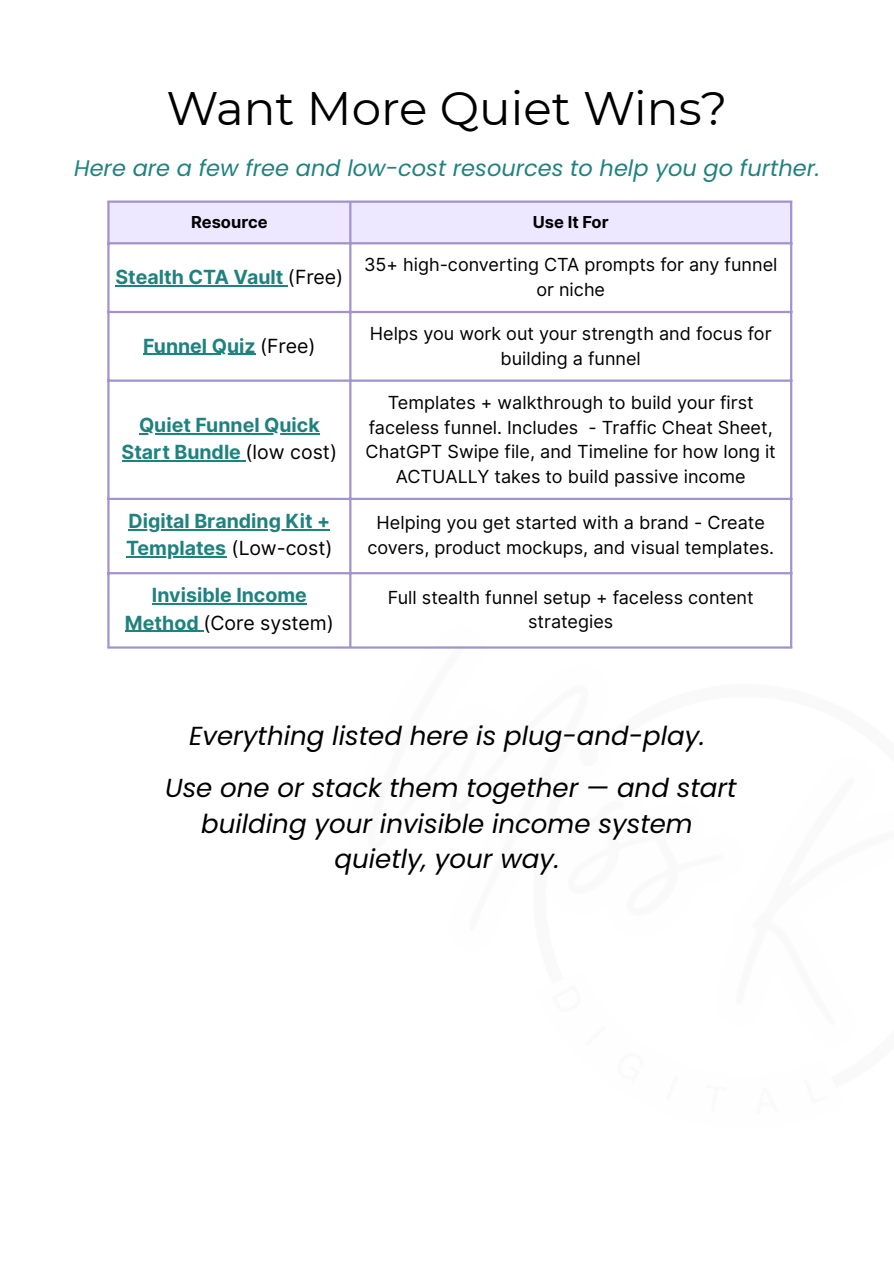
<style>
.page{position:relative;width:894px;height:1264px;background:#fff}
.page>*{position:absolute;margin:0;border:0;box-sizing:border-box;transform-origin:0 0}
.t1{font:46.8px "Montserrat";color:#000}
.t2{font:italic 26.1px/52.3px "Poppins";color:#000;text-align:center}
.t3{font:italic 22.5px "Poppins";color:#1e827f}
.t4{font:700 19.5px/27px "Inter";color:#1e827f;text-align:center}
.t5{font:18px/24.8px "Inter";color:#000;text-align:center}
.t6{font:700 16.5px "Inter";color:#000}
.s1{font-weight:400;color:#000}
</style>
<div class="page">
<img style="left:177px;top:388px;width:616px;height:261px">
<div style="left:109px;top:203px;width:680px;height:39px;background:#ede7ff"></div>
<hr style="left:115px;top:285px;width:173px;height:1px;background:#1e827f">
<hr style="left:143px;top:353px;width:112px;height:2px;background:#1e827f">
<hr style="left:139px;top:433px;width:180px;height:2px;background:#1e827f">
<hr style="left:122px;top:460px;width:123px;height:2px;background:#1e827f">
<hr style="left:128px;top:529px;width:202px;height:1px;background:#1e827f">
<hr style="left:126px;top:556px;width:100px;height:1px;background:#1e827f">
<hr style="left:152px;top:603px;width:155px;height:1px;background:#1e827f">
<hr style="left:125px;top:630px;width:78px;height:1px;background:#1e827f">
<hr style="left:107px;top:203px;width:2px;height:443px;background:#a293cc">
<hr style="left:349px;top:203px;width:2px;height:443px;background:#a293cc">
<hr style="left:789px;top:203px;width:3px;height:443px;background:#a293cc">
<hr style="left:107px;top:200px;width:685px;height:3px;background:#a293cc">
<hr style="left:107px;top:242px;width:685px;height:2px;background:#a293cc">
<hr style="left:107px;top:311px;width:685px;height:2px;background:#a293cc">
<hr style="left:107px;top:379px;width:685px;height:3px;background:#a293cc">
<hr style="left:107px;top:498px;width:685px;height:2px;background:#a293cc">
<hr style="left:107px;top:572px;width:685px;height:2px;background:#a293cc">
<hr style="left:107px;top:646px;width:685px;height:2px;background:#a293cc">
<h1 class="t1" style="left:166px;top:80px;width:562px">Want More Quiet Wins?</h1>
<p class="t3" style="left:74px;top:153px;width:747px">Here are a few free and low-cost resources to help you go further.</p>
<p class="t6" style="left:191px;top:212px;width:78px">Resource</p>
<p class="t6" style="left:532px;top:212px;width:78px">Use It For</p>
<p class="t4" style="left:115px;top:263px;width:229px">Stealth CTA Vault <span class="s1">(Free)</span></p>
<p class="t5" style="left:364px;top:252px;width:415px">35+ high-converting CTA prompts for any funnel or niche</p>
<p class="t4" style="left:143px;top:332px;width:174px">Funnel Quiz <span class="s1">(Free)</span></p>
<p class="t5" style="left:370px;top:321px;width:403px">Helps you work out your strength and focus for building a funnel</p>
<p class="t4" style="left:122px;top:412px;width:217px">Quiet Funnel Quick<br>Start Bundle <span class="s1">(low cost)</span></p>
<p class="t5" style="left:365px;top:390px;width:411px">Templates + walkthrough to build your first faceless funnel. Includes - Traffic Cheat Sheet, ChatGPT Swipe file, and Timeline for how long it ACTUALLY takes to build passive income</p>
<p class="t4" style="left:126px;top:507px;width:208px;text-align:left">Digital Branding Kit +<br>Templates <span class="s1">(Low-cost)</span></p>
<p class="t5" style="left:367px;top:510px;width:408px">Helping you get started with a brand - Create covers, product mockups, and visual templates.</p>
<p class="t4" style="left:125px;top:582px;width:210px">Invisible Income<br>Method <span class="s1">(Core system)</span></p>
<p class="t5" style="left:388px;top:584px;width:367px">Full stealth funnel setup + faceless content strategies</p>
<h2 class="t2" style="left:165px;top:709px;width:573px">Everything listed here is plug-and-play.<br>Use one or stack them together — and start</h2>
<h2 class="t2" style="left:201px;top:805px;width:493px;line-height:35.5px">building your invisible income system quietly, your way.</h2>
</div>
